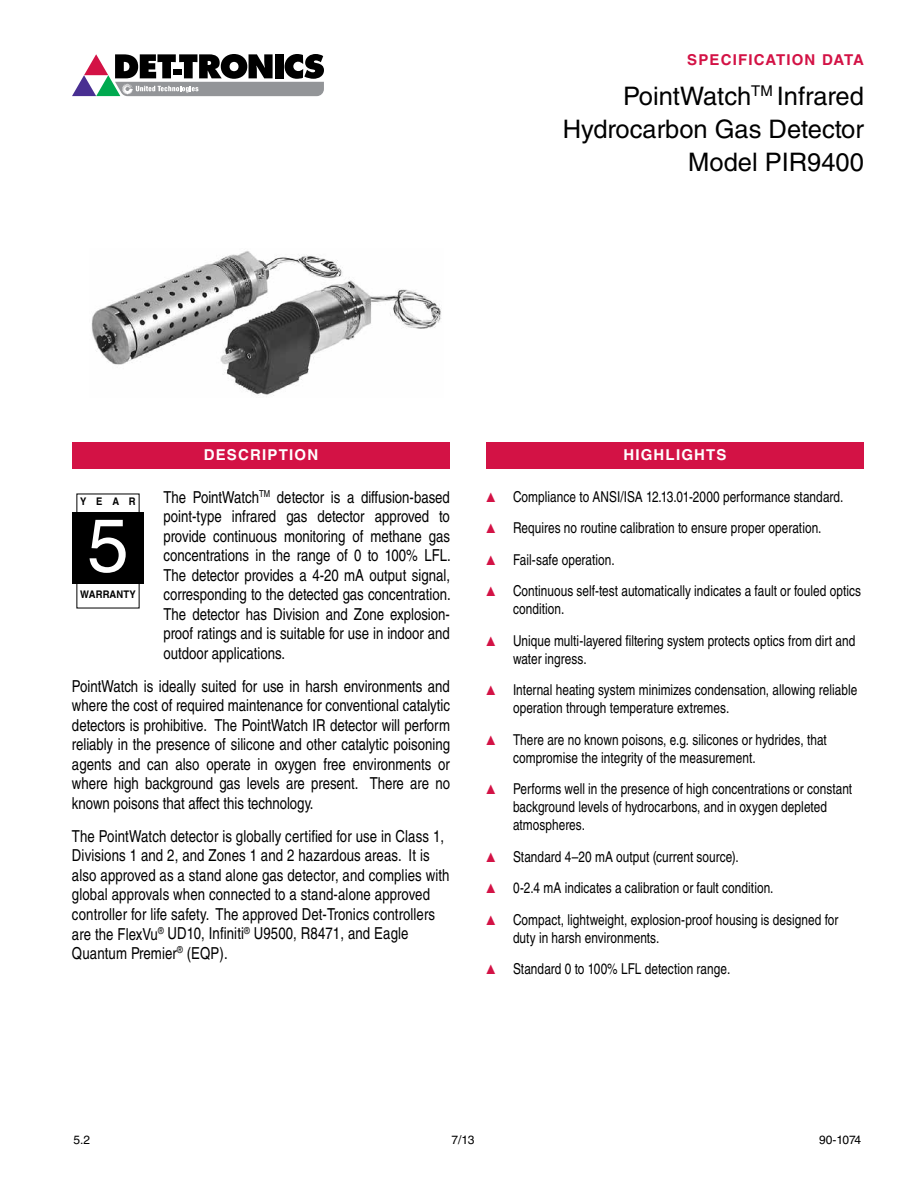
<style>
.page{position:relative;width:918px;height:1188px;background:#fff}
.page>*{position:absolute;margin:0;border:0;box-sizing:border-box;transform-origin:0 0}
.t1{font:75px "Helvetica LT Std";color:#fff}
.t2{font:25.5px/33px "Helvetica LT Std";color:#000;text-align:right}
.t3{font:16.5px/19.5px "Helvetica LT Std";letter-spacing:.01em;color:#000;text-align:justify;scale:.8 1}
.t4{font:15px/18px "Helvetica LT Std";letter-spacing:.005em;color:#000;scale:.79 1}
.t5{font:700 15px "Helvetica LT Std";letter-spacing:.08em;color:#fff}
.t6{font:700 15px "Helvetica LT Std";letter-spacing:.08em;color:#d31245}
.t7{font:12px "Helvetica LT Std";letter-spacing:-.04em;color:#000}
.t8{font:700 10.5px "Helvetica LT Std";letter-spacing:.015em;color:#000;scale:.9 1}
.s1{color:#d31245}
</style>
<div class="page">
<svg style="left:72px;top:54px;width:252px;height:42px"></svg>
<div style="left:72px;top:442px;width:378px;height:28px;background:#d31245"></div>
<div style="left:486px;top:442px;width:378px;height:28px;background:#d31245"></div>
<img style="left:91px;top:251px;width:350px;height:145px">
<div style="left:72px;top:512px;width:72px;height:72px;background:#000"></div>
<div style="left:76px;top:494px;width:64px;height:114px;border:1px solid #000"></div>
<p class="t6" style="left:687px;top:50px;width:178px">SPECIFICATION DATA</p>
<h2 class="t2" style="left:563px;top:79px;width:303px">PointWatch<sup>TM</sup> Infrared<br>Hydrocarbon Gas Detector<br>Model PIR9400</h2>
<p class="t5" style="left:204px;top:446px;width:116px">DESCRIPTION</p>
<p class="t5" style="left:623px;top:446px;width:105px">HIGHLIGHTS</p>
<p class="t4" style="left:486px;top:488px;width:454px"><span class="s1">▲</span> Compliance to ANSI/ISA 12.13.01-2000 performance standard.</p>
<p class="t4" style="left:486px;top:519px;width:426px"><span class="s1">▲</span> Requires no routine calibration to ensure proper operation.</p>
<p class="t4" style="left:486px;top:551px;width:164px"><span class="s1">▲</span> Fail-safe operation.</p>
<p class="t4" style="left:513px;top:582px;width:442px;text-indent:-27px"><span class="s1">▲</span> Continuous self-test automatically indicates a fault or fouled optics condition.</p>
<p class="t4" style="left:513px;top:632px;width:435px;text-indent:-27px"><span class="s1">▲</span> Unique multi-layered filtering system protects optics from dirt and water ingress.</p>
<p class="t4" style="left:513px;top:681px;width:437px;text-indent:-27px"><span class="s1">▲</span> Internal heating system minimizes condensation, allowing reliable operation through temperature extremes.</p>
<p class="t4" style="left:513px;top:731px;width:399px;text-indent:-27px"><span class="s1">▲</span> There are no known poisons, e.g. silicones or hydrides, that compromise the integrity of the measurement.</p>
<p class="t4" style="left:513px;top:780px;width:431px;text-indent:-27px"><span class="s1">▲</span> Performs well in the presence of high concentrations or constant background levels of hydrocarbons, and in oxygen depleted atmospheres.</p>
<p class="t4" style="left:486px;top:848px;width:322px"><span class="s1">▲</span> Standard 4–20 mA output (current source).</p>
<p class="t4" style="left:486px;top:879px;width:365px"><span class="s1">▲</span> 0-2.4 mA indicates a calibration or fault condition.</p>
<p class="t4" style="left:513px;top:911px;width:413px;text-indent:-27px"><span class="s1">▲</span> Compact, lightweight, explosion-proof housing is designed for duty in harsh environments.</p>
<p class="t4" style="left:486px;top:960px;width:311px"><span class="s1">▲</span> Standard 0 to 100% LFL detection range.</p>
<p class="t3" style="left:163px;top:487px;width:361px">The PointWatch<sup>TM</sup> detector is a diffusion-based point-type infrared gas detector approved to provide continuous monitoring of methane gas concentrations in the range of 0 to 100% LFL.<br>The detector provides a 4-20 mA output signal, corresponding to the detected gas concentration.<br>The detector has Division and Zone explosion&shy;proof ratings and is suitable for use in indoor and outdoor applications.</p>
<p class="t3" style="left:72px;top:676px;width:474px">PointWatch is ideally suited for use in harsh environments and where the cost of required maintenance for conventional catalytic detectors is prohibitive. The PointWatch IR detector will perform reliably in the presence of silicone and other catalytic poisoning agents and can also operate in oxygen free environments or where high background gas levels are present. There are no known poisons that affect this technology.</p>
<p class="t3" style="left:72px;top:826px;width:474px;text-align:left">The PointWatch detector is globally certified for use in Class 1, Divisions 1 and 2, and Zones 1 and 2 hazardous areas. It is also approved as a stand alone gas detector, and complies with global approvals when connected to a stand-alone approved controller for life safety. The approved Det-Tronics controllers are the FlexVu<sup>®</sup> UD10, Infiniti<sup>®</sup> U9500, R8471, and Eagle Quantum Premier<sup>®</sup> (EQP).</p>
<p class="t8" style="left:80px;top:495px;width:63px">YEAR</p>
<h1 class="t1" style="left:87px;top:502px;width:43px">5</h1>
<p class="t8" style="left:80px;top:588px;width:63px">WARRANTY</p>
<p class="t7" style="left:74px;top:1133px;width:18px">5.2</p>
<p class="t7" style="left:452px;top:1133px;width:24px">7/13</p>
<p class="t7" style="left:819px;top:1133px;width:44px">90-1074</p>
</div>
